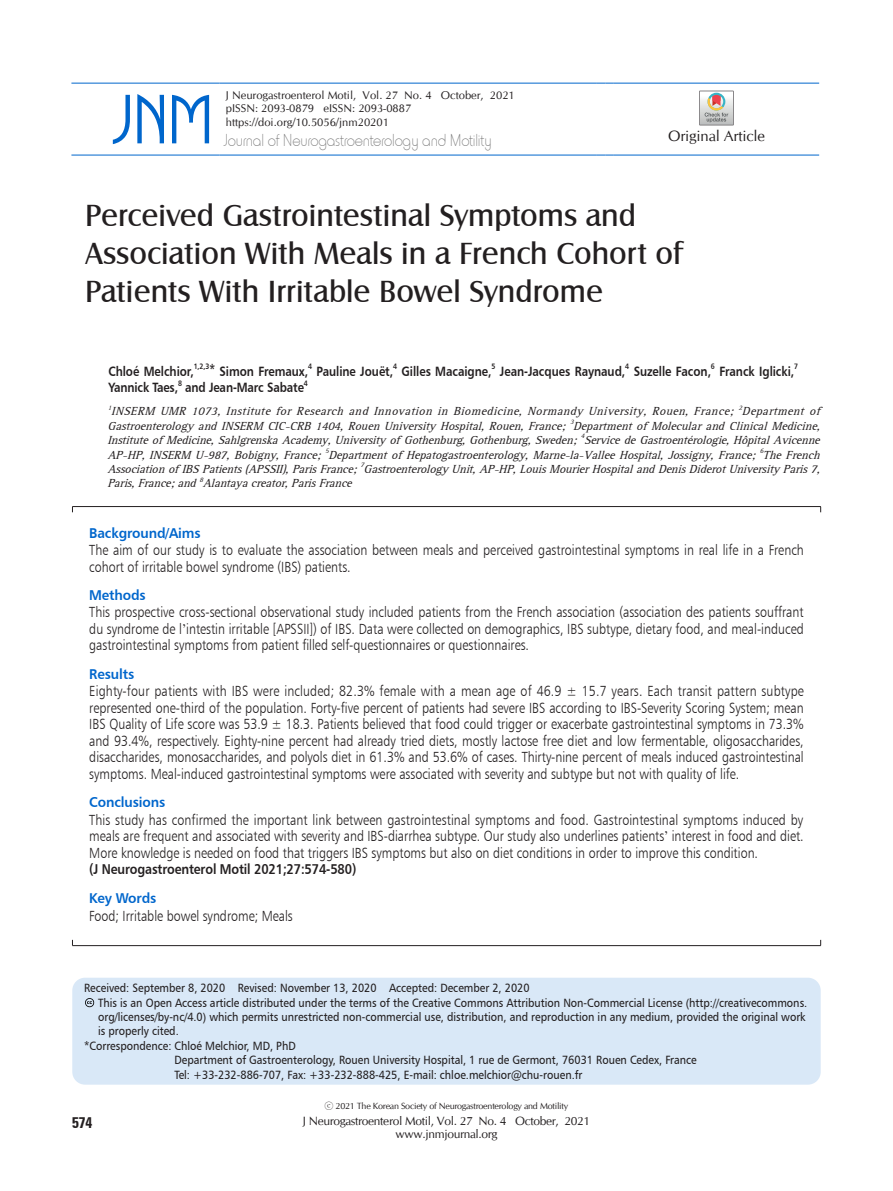
<style>
.page{position:relative;width:893px;height:1191px;background:#fff}
.page>*{position:absolute;margin:0;border:0;box-sizing:border-box;transform-origin:0 0}
.t1{font:500 64.5px "Busorama IT Cby BT";color:#06c}
.t2{font:31.5px/37.8px "Castle T";color:#231f20}
.t3{font:18px "Horatio D Ligh";letter-spacing:-.015em;color:#787878;scale:.9 1}
.t4{font:15.3px "Univeconbol";color:#231f20}
.t5{font:15px "CG Omega";letter-spacing:-.01em;color:#231f20}
.t6{font:14.7px/16.5px "Humanist 777 BT Light B";color:#231f20;text-align:justify;scale:.85 1}
.t7{font:14.25px "Humanist 777 BT Bold B";letter-spacing:-.01em;color:#06c;scale:.95 1}
.t8{font:14.25px "Humanist 777 BT Bold B";letter-spacing:-.01em;color:#231f20;scale:.87 1}
.t9{font:13.5px "Humanist 777 BT Bold B";letter-spacing:-.005em;color:#231f20;scale:.85 1}
.t10{font:italic 12px "Rotisser";color:#231f20}
.t11{font:12px "Humanist 777 BT Roman B";color:#231f20;scale:.9 1}
.t12{font:12px/13.5px "CG Omega";letter-spacing:-.025em;color:#231f20;text-align:center}
.t13{font:11.25px/13.5px "CG Omega";color:#231f20}
.t14{font:9px "CG Omega";letter-spacing:-.025em;color:#231f20}
.t15{font:7.8px "Humanist 777 BT Bold B";color:#231f20;scale:.85 1}
.t16{font:italic 7.05px "Rotisser";color:#231f20}
.s1{font-family:"Times New Roman"}
.s2{font-family:"Batang Che"}
</style>
<div class="page">
<hr style="left:71px;top:83px;width:148px;height:1px;background:#06c">
<hr style="left:71px;top:155px;width:148px;height:1px;background:#06c">
<hr style="left:219px;top:83px;width:378px;height:1px;background:#06c">
<svg style="left:597px;top:83px;width:17px;height:1px"></svg>
<hr style="left:614px;top:83px;width:205px;height:1px;background:#06c">
<hr style="left:614px;top:155px;width:205px;height:1px;background:#06c">
<svg style="left:597px;top:155px;width:17px;height:1px"></svg>
<hr style="left:219px;top:155px;width:378px;height:1px;background:#06c">
<div style="left:699px;top:91px;width:35px;height:34px;border:1px solid #888688"></div>
<svg style="left:699px;top:91px;width:34px;height:34px"></svg>
<div style="left:72px;top:977px;width:749px;height:107px;background:#d9e8f7;border-radius:13px"></div>
<svg style="left:85px;top:998px;width:10px;height:10px"></svg>
<hr style="left:72px;top:506px;width:749px;height:1px;background:#231f20">
<hr style="left:72px;top:945px;width:749px;height:1px;background:#231f20">
<h1 class="t1" style="left:112px;top:81px;width:102px">JNM</h1>
<p class="t13" style="left:226px;top:89px;width:290px">J Neurogastroenterol Motil, Vol. 27 No. 4 October, 2021 pISSN: 2093-0879 eISSN: 2093-0887 https://doi.org/10.5056/jnm20201</p>
<p class="t3" style="left:224px;top:130px;width:299px">Journal of Neurogastroenterology and Motility</p>
<p class="t5" style="left:668px;top:127px;width:98px">Original Article</p>
<h2 class="t2" style="left:85px;top:197px;width:599px">Perceived Gastrointestinal Symptoms and<br>Association With Meals in a French Cohort of<br>Patients With Irritable Bowel Syndrome</h2>
<p class="t9" style="left:108px;top:362px;width:236px">Chloé Melchior,<sup>1,2,3</sup>* Simon Fremaux,</p>
<p class="t15" style="left:308px;top:362px;width:6px">4</p>
<p class="t9" style="left:316px;top:362px;width:92px">Pauline Jouët,</p>
<p class="t15" style="left:393px;top:362px;width:6px">4</p>
<p class="t9" style="left:402px;top:362px;width:107px">Gilles Macaigne,</p>
<p class="t15" style="left:491px;top:362px;width:6px">5</p>
<p class="t9" style="left:500px;top:362px;width:149px">Jean-Jacques Raynaud,</p>
<p class="t15" style="left:625px;top:362px;width:6px">4</p>
<p class="t9" style="left:634px;top:362px;width:93px">Suzelle Facon,</p>
<p class="t15" style="left:711px;top:362px;width:6px">6</p>
<p class="t9" style="left:719px;top:362px;width:90px">Franck Iglicki,</p>
<p class="t15" style="left:794px;top:362px;width:6px">7</p>
<p class="t9" style="left:108px;top:379px;width:83px">Yannick Taes,</p>
<p class="t15" style="left:178px;top:378px;width:6px">8</p>
<p class="t9" style="left:185px;top:379px;width:141px">and Jean-Marc Sabate</p>
<p class="t15" style="left:304px;top:378px;width:6px">4</p>
<p class="t16" style="left:108px;top:403px;width:7px">1</p>
<p class="t10" style="left:111px;top:404px;width:710px">INSERM UMR 1073, Institute for Research and Innovation in Biomedicine, Normandy University, Rouen, France; Department of</p>
<p class="t16" style="left:738px;top:403px;width:7px">2</p>
<p class="t10" style="left:107px;top:419px;width:718px">Gastroenterology and INSERM CIC-CRB 1404, Rouen University Hospital, Rouen, France; Department of Molecular and Clinical Medicine,</p>
<p class="t16" style="left:570px;top:418px;width:7px">3</p>
<p class="t10" style="left:107px;top:433px;width:718px">Institute of Medicine, Sahlgrenska Academy, University of Gothenburg, Gothenburg, Sweden; Service de Gastroentérologie, Hôpital Avicenne</p>
<p class="t16" style="left:581px;top:432px;width:7px">4</p>
<p class="t10" style="left:107px;top:448px;width:718px">AP-HP, INSERM U-987, Bobigny, France; Department of Hepatogastroenterology, Marne-la-Vallee Hospital, Jossigny, France; The French</p>
<p class="t16" style="left:325px;top:446px;width:7px">5</p>
<p class="t16" style="left:760px;top:446px;width:7px">6</p>
<p class="t10" style="left:107px;top:462px;width:718px">Association of IBS Patients (APSSII), Paris France; Gastroenterology Unit, AP-HP, Louis Mourier Hospital and Denis Diderot University Paris 7,</p>
<p class="t16" style="left:360px;top:461px;width:7px">7</p>
<p class="t16" style="left:200px;top:475px;width:7px">8</p>
<p class="t10" style="left:107px;top:476px;width:250px">Paris, France; and Alantaya creator, Paris France</p>
<p class="t7" style="left:89px;top:524px;width:119px">Background/Aims</p>
<p class="t6" style="left:89px;top:541px;width:842px">The aim of our study is to evaluate the association between meals and perceived gastrointestinal symptoms in real life in a French cohort of irritable bowel syndrome (IBS) patients.</p>
<p class="t7" style="left:89px;top:586px;width:61px">Methods</p>
<p class="t6" style="left:89px;top:604px;width:842px">This prospective cross-sectional observational study included patients from the French association (association des patients souffrant du syndrome de l<span class="s1">’</span>intestin irritable [APSSII]) of IBS. Data were collected on demographics, IBS subtype, dietary food, and meal-induced gastrointestinal symptoms from patient filled self-questionnaires or questionnaires.</p>
<p class="t7" style="left:89px;top:664px;width:49px">Results</p>
<p class="t6" style="left:89px;top:682px;width:842px">Eighty-four patients with IBS were included; 82.3% female with a mean age of 46.9 ± 15.7 years. Each transit pattern subtype represented one-third of the population. Forty-five percent of patients had severe IBS according to IBS-Severity Scoring System; mean IBS Quality of Life score was 53.9 ± 18.3. Patients believed that food could trigger or exacerbate gastrointestinal symptoms in 73.3% and 93.4%, respectively. Eighty-nine percent had already tried diets, mostly lactose free diet and low fermentable, oligosaccharides, disaccharides, monosaccharides, and polyols diet in 61.3% and 53.6% of cases. Thirty-nine percent of meals induced gastrointestinal symptoms. Meal-induced gastrointestinal symptoms were associated with severity and subtype but not with quality of life.</p>
<p class="t7" style="left:89px;top:793px;width:81px">Conclusions</p>
<p class="t6" style="left:89px;top:811px;width:842px">This study has confirmed the important link between gastrointestinal symptoms and food. Gastrointestinal symptoms induced by meals are frequent and associated with severity and IBS-diarrhea subtype. Our study also underlines patients<span class="s1">’</span> interest in food and diet.<br>More knowledge is needed on food that triggers IBS symptoms but also on diet conditions in order to improve this condition.</p>
<p class="t8" style="left:89px;top:859px;width:309px">(J Neurogastroenterol Motil 2021;27:574-580)</p>
<p class="t7" style="left:89px;top:889px;width:72px">Key Words</p>
<p class="t6" style="left:89px;top:907px;width:241px">Food; Irritable bowel syndrome; Meals</p>
<p class="t11" style="left:84px;top:980px;width:496px">Received: September 8, 2020 Revised: November 13, 2020 Accepted: December 2, 2020</p>
<p class="t11" style="left:98px;top:995px;width:789px">This is an Open Access article distributed under the terms of the Creative Commons Attribution Non-Commercial License (http://creativecommons.</p>
<p class="t11" style="left:98px;top:1009px;width:788px">org/licenses/by-nc/4.0) which permits unrestricted non-commercial use, distribution, and reproduction in any medium, provided the original work</p>
<p class="t11" style="left:98px;top:1023px;width:91px">is properly cited.</p>
<p class="t11" style="left:84px;top:1038px;width:237px">*Correspondence: Chloé Melchior, MD, PhD</p>
<p class="t11" style="left:175px;top:1052px;width:582px">Department of Gastroenterology, Rouen University Hospital, 1 rue de Germont, 76031 Rouen Cedex, France</p>
<p class="t11" style="left:175px;top:1067px;width:455px">Tel: +33-232-886-707, Fax: +33-232-888-425, E-mail: chloe.melchior@chu-rouen.fr</p>
<p class="t4" style="left:72px;top:1112px;width:21px">574</p>
<p class="t14" style="left:325px;top:1100px;width:245px"><span class="s2">ⓒ</span> 2021 The Korean Society of Neurogastroenterology and Motility</p>
<p class="t12" style="left:303px;top:1114px;width:289px">J Neurogastroenterol Motil, Vol. 27 No. 4 October, 2021 www.jnmjournal.org</p>
</div>
